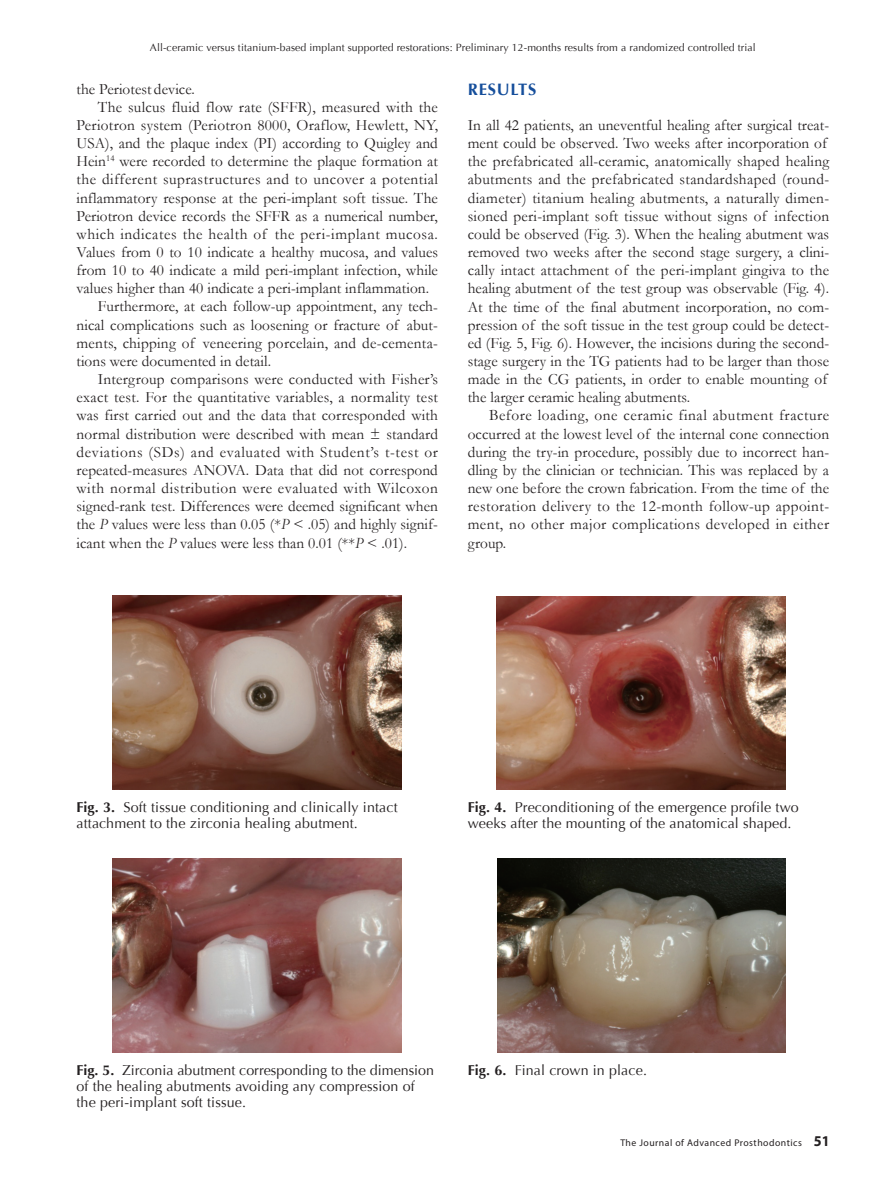
<style>
.page{position:relative;width:893px;height:1191px;background:#fff}
.page>*{position:absolute;margin:0;border:0;box-sizing:border-box;transform-origin:0 0}
.t1{font:700 16.5px "Optima";color:#154e9b}
.t2{font:15.75px/18.1px "Garamond";letter-spacing:.005em;color:#231f20}
.t3{font:15.75px "Garamond";letter-spacing:.04em;color:#231f20}
.t4{font:15.75px "Garamond";letter-spacing:.03em;color:#231f20}
.t5{font:15.75px "Garamond";letter-spacing:.045em;color:#231f20}
.t6{font:14.25px/15.8px "Optima";letter-spacing:.01em;color:#231f20}
.t7{font:10.5px "Optima";letter-spacing:.01em;color:#231f20}
.t8{font:9.75px "Myriad Pro";letter-spacing:.05em;color:#231f20}
.s1{font-style:italic}
.s2{font-weight:700}
.s3{font-weight:700;font-size:15px}
</style>
<div class="page">
<img style="left:113px;top:596px;width:289px;height:193px">
<img style="left:497px;top:596px;width:289px;height:193px">
<img style="left:113px;top:859px;width:289px;height:193px">
<img style="left:497px;top:859px;width:288px;height:193px">
<p class="t7" style="left:150px;top:42px;width:607px">All-ceramic versus titanium-based implant supported restorations: Preliminary 12-months results from a randomized controlled trial</p>
<p class="t2" style="left:77px;top:79px;width:120px">the Periotest device.</p>
<p class="t2" style="left:98px;top:97px;width:342px">The sulcus fluid flow rate (SFFR), measured with the</p>
<p class="t2" style="left:77px;top:115px;width:363px">Periotron system (Periotron 8000, Oraflow, Hewlett, NY,</p>
<p class="t2" style="left:77px;top:134px;width:363px">USA), and the plaque index (PI) according to Quigley and</p>
<p class="t2" style="left:77px;top:152px;width:363px">Hein<sup>14</sup> were recorded to determine the plaque formation at</p>
<p class="t4" style="left:77px;top:169px;width:363px">the different suprastructures and to uncover a potential</p>
<p class="t2" style="left:77px;top:188px;width:363px">inflammatory response at the peri-implant soft tissue. The</p>
<p class="t2" style="left:77px;top:206px;width:363px">Periotron device records the SFFR as a numerical number,</p>
<p class="t3" style="left:77px;top:223px;width:363px">which indicates the health of the peri-implant mucosa.</p>
<p class="t2" style="left:77px;top:243px;width:363px">Values from 0 to 10 indicate a healthy mucosa, and values</p>
<p class="t2" style="left:77px;top:261px;width:363px">from 10 to 40 indicate a mild peri-implant infection, while</p>
<p class="t2" style="left:77px;top:279px;width:354px">values higher than 40 indicate a peri-implant inflammation.</p>
<p class="t2" style="left:98px;top:297px;width:342px">Furthermore, at each follow-up appointment, any tech-</p>
<p class="t2" style="left:77px;top:315px;width:363px">nical complications such as loosening or fracture of abut-</p>
<p class="t2" style="left:77px;top:333px;width:363px">ments, chipping of veneering porcelain, and de-cementa-</p>
<p class="t2" style="left:77px;top:351px;width:196px">tions were documented in detail.</p>
<p class="t2" style="left:98px;top:370px;width:342px">Intergroup comparisons were conducted with Fisher’s</p>
<p class="t2" style="left:77px;top:388px;width:363px">exact test. For the quantitative variables, a normality test</p>
<p class="t2" style="left:77px;top:406px;width:363px">was first carried out and the data that corresponded with</p>
<p class="t2" style="left:77px;top:424px;width:363px">normal distribution were described with mean ± standard</p>
<p class="t5" style="left:77px;top:441px;width:363px">deviations (SDs) and evaluated with Student’s t-test or</p>
<p class="t2" style="left:77px;top:460px;width:363px">repeated-measures ANOVA. Data that did not correspond</p>
<p class="t3" style="left:77px;top:477px;width:363px">with normal distribution were evaluated with Wilcoxon</p>
<p class="t2" style="left:77px;top:497px;width:363px">signed-rank test. Differences were deemed significant when</p>
<p class="t2" style="left:77px;top:515px;width:363px">the <span class="s1">P</span> values were less than 0.05 (*<span class="s1">P</span> &lt; .05) and highly signif-</p>
<p class="t2" style="left:77px;top:533px;width:332px">icant when the <span class="s1">P</span> values were less than 0.01 (**<span class="s1">P</span> &lt; .01).</p>
<p class="t1" style="left:468px;top:79px;width:22px">RESULTS</p>
<p class="t2" style="left:468px;top:115px;width:363px">In all 42 patients, an uneventful healing after surgical treat&shy;ment could be observed. Two weeks after incorporation of the prefabricated all-ceramic, anatomically shaped healing abutments and the prefabricated standardshaped (round&shy;diameter) titanium healing abutments, a naturally dimen&shy;sioned peri-implant soft tissue without signs of infection could be observed (Fig. 3). When the healing abutment was removed two weeks after the second stage surgery, a clini&shy;cally intact attachment of the peri-implant gingiva to the healing abutment of the test group was observable (Fig. 4).<br>At the time of the final abutment incorporation, no com&shy;pression of the soft tissue in the test group could be detect&shy;ed (Fig. 5, Fig. 6). However, the incisions during the second&shy;stage surgery in the TG patients had to be larger than those made in the CG patients, in order to enable mounting of the larger ceramic healing abutments.</p>
<p class="t2" style="left:468px;top:406px;width:363px;text-align:justify;text-indent:21px">Before loading, one ceramic final abutment fracture occurred at the lowest level of the internal cone connection during the try-in procedure, possibly due to incorrect han&shy;dling by the clinician or technician. This was replaced by a new one before the crown fabrication. From the time of the restoration delivery to the 12-month follow-up appoint&shy;ment, no other major complications developed in either group.</p>
<p class="t6" style="left:77px;top:800px;width:323px"><span class="s2">FIG. 3.</span> Soft tissue conditioning and clinically intact attachment to the zirconia healing abutment.</p>
<p class="t6" style="left:468px;top:800px;width:332px"><span class="s2">FIG. 4.</span> Preconditioning of the emergence profile two weeks after the mounting of the anatomical shaped.</p>
<p class="t6" style="left:77px;top:1062px;width:359px"><span class="s2">FIG. 5.</span> Zirconia abutment corresponding to the dimension of the healing abutments avoiding any compression of the peri-implant soft tissue.</p>
<p class="t6" style="left:468px;top:1062px;width:181px"><span class="s2">FIG. 6.</span> Final crown in place.</p>
<p class="t8" style="left:620px;top:1136px;width:211px">The Journal of Advanced Prosthodontics <span class="s3">51</span></p>
</div>
